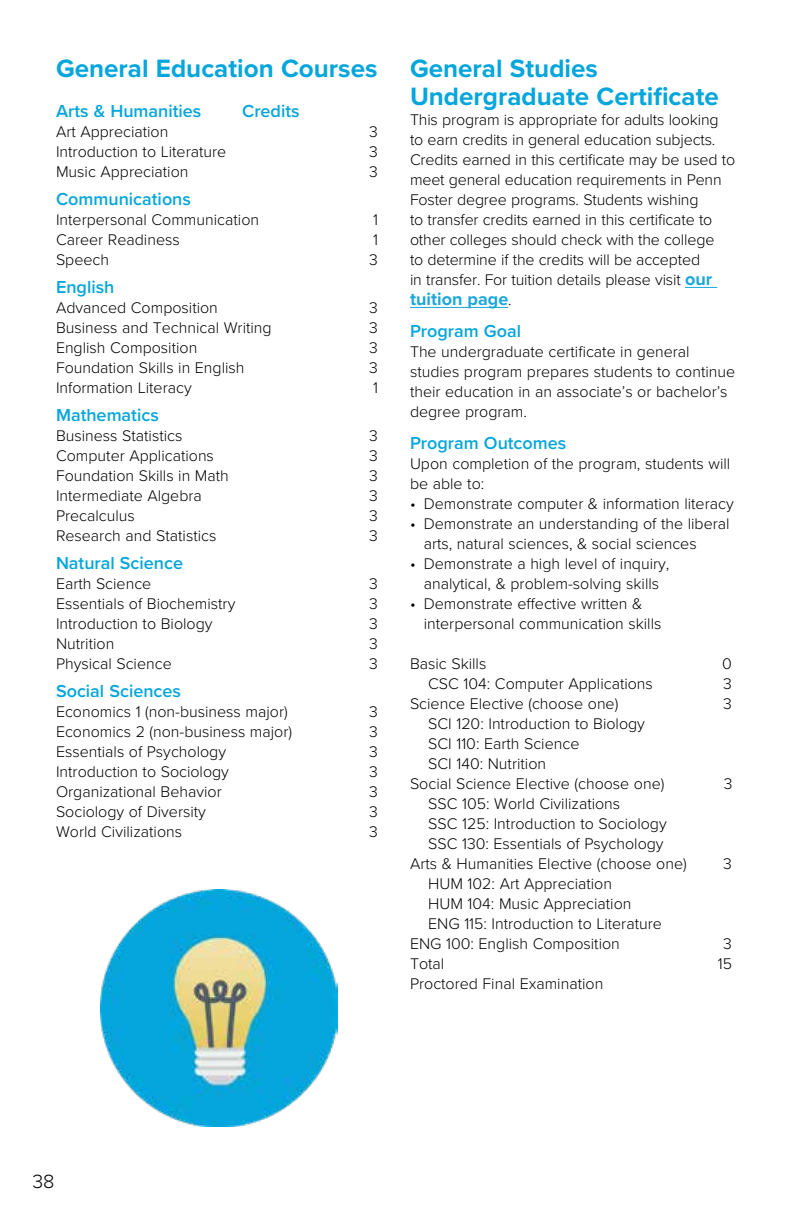
<style>
.page{position:relative;width:792px;height:1224px;background:#fff}
.page>*{position:absolute;margin:0;border:0;box-sizing:border-box;transform-origin:0 0}
.t1{font:700 26px/28.4px "Proxima Nova";color:#05a6dc}
.t2{font:300 19.8px "Proxima Nova";color:#000}
.t3{font:600 18px "Proxima Nova";color:#05a6dc}
.t4{font:700 18px/32px "Proxima Nova";color:#1da7da}
.t5{font:300 16px/20px "Proxima Nova";color:#000}
.s1{font-weight:700;font-size:18px;color:#1da7da}
.s2{font-weight:300;font-size:16px;color:#000}
.s3{font-weight:600;color:#05a6dc}
</style>
<div class="page">
<hr style="left:685px;top:287px;width:32px;height:1px;background:#1da7da">
<hr style="left:410px;top:307px;width:98px;height:1px;background:#1da7da">
<img style="left:101px;top:890px;width:236px;height:236px">
<h1 class="t1" style="left:56px;top:53px;width:323px">General Education Courses</h1>
<p class="t3" style="left:56px;top:97px;width:147px">Arts &amp; Humanities</p>
<p class="t3" style="left:242px;top:97px;width:59px">Credits</p>
<p class="t5" style="left:56px;top:120px;width:114px">Art Appreciation</p>
<p class="t5" style="left:369px;top:120px;width:10px">3</p>
<p class="t5" style="left:56px;top:140px;width:172px">Introduction to Literature</p>
<p class="t5" style="left:369px;top:140px;width:10px">3</p>
<p class="t5" style="left:56px;top:160px;width:134px">Music Appreciation</p>
<p class="t5" style="left:369px;top:160px;width:10px">3</p>
<p class="t3" style="left:56px;top:185px;width:137px">Communications</p>
<p class="t5" style="left:56px;top:208px;width:205px">Interpersonal Communication</p>
<p class="t5" style="left:373px;top:208px;width:6px">1</p>
<p class="t5" style="left:56px;top:228px;width:125px">Career Readiness</p>
<p class="t5" style="left:373px;top:228px;width:6px">1</p>
<p class="t5" style="left:56px;top:248px;width:55px">Speech</p>
<p class="t5" style="left:369px;top:248px;width:10px">3</p>
<p class="t3" style="left:56px;top:273px;width:60px">English</p>
<p class="t5" style="left:56px;top:296px;width:163px">Advanced Composition</p>
<p class="t5" style="left:369px;top:296px;width:10px">3</p>
<p class="t5" style="left:56px;top:316px;width:217px">Business and Technical Writing</p>
<p class="t5" style="left:369px;top:316px;width:10px">3</p>
<p class="t5" style="left:56px;top:336px;width:143px">English Composition</p>
<p class="t5" style="left:369px;top:336px;width:10px">3</p>
<p class="t5" style="left:56px;top:356px;width:190px">Foundation Skills in English</p>
<p class="t5" style="left:369px;top:356px;width:10px">3</p>
<p class="t5" style="left:56px;top:376px;width:137px">Information Literacy</p>
<p class="t5" style="left:373px;top:376px;width:6px">1</p>
<p class="t3" style="left:56px;top:401px;width:104px">Mathematics</p>
<p class="t5" style="left:56px;top:424px;width:128px">Business Statistics</p>
<p class="t5" style="left:369px;top:424px;width:10px">3</p>
<p class="t5" style="left:56px;top:444px;width:159px">Computer Applications</p>
<p class="t5" style="left:369px;top:444px;width:10px">3</p>
<p class="t5" style="left:56px;top:464px;width:174px">Foundation Skills in Math</p>
<p class="t5" style="left:369px;top:464px;width:10px">3</p>
<p class="t5" style="left:56px;top:484px;width:147px">Intermediate Algebra</p>
<p class="t5" style="left:369px;top:484px;width:10px">3</p>
<p class="t5" style="left:56px;top:504px;width:80px">Precalculus</p>
<p class="t5" style="left:369px;top:504px;width:10px">3</p>
<p class="t5" style="left:56px;top:524px;width:162px">Research and Statistics</p>
<p class="t5" style="left:369px;top:524px;width:10px">3</p>
<p class="t3" style="left:56px;top:549px;width:129px">Natural Science</p>
<p class="t5" style="left:56px;top:572px;width:97px">Earth Science</p>
<p class="t5" style="left:369px;top:572px;width:10px">3</p>
<p class="t5" style="left:56px;top:592px;width:181px">Essentials of Biochemistry</p>
<p class="t5" style="left:369px;top:592px;width:10px">3</p>
<p class="t5" style="left:56px;top:612px;width:158px">Introduction to Biology</p>
<p class="t5" style="left:369px;top:612px;width:10px">3</p>
<p class="t5" style="left:56px;top:632px;width:60px">Nutrition</p>
<p class="t5" style="left:369px;top:632px;width:10px">3</p>
<p class="t5" style="left:56px;top:652px;width:117px">Physical Science</p>
<p class="t5" style="left:369px;top:652px;width:10px">3</p>
<p class="t3" style="left:56px;top:677px;width:127px">Social Sciences</p>
<p class="t5" style="left:56px;top:700px;width:233px">Economics 1 (non-business major)</p>
<p class="t5" style="left:369px;top:700px;width:10px">3</p>
<p class="t5" style="left:56px;top:720px;width:238px">Economics 2 (non-business major)</p>
<p class="t5" style="left:369px;top:720px;width:10px">3</p>
<p class="t5" style="left:56px;top:740px;width:172px">Essentials of Psychology</p>
<p class="t5" style="left:369px;top:740px;width:10px">3</p>
<p class="t5" style="left:56px;top:760px;width:175px">Introduction to Sociology</p>
<p class="t5" style="left:369px;top:760px;width:10px">3</p>
<p class="t5" style="left:56px;top:780px;width:167px">Organizational Behavior</p>
<p class="t5" style="left:369px;top:780px;width:10px">3</p>
<p class="t5" style="left:56px;top:800px;width:151px">Sociology of Diversity</p>
<p class="t5" style="left:369px;top:800px;width:10px">3</p>
<p class="t5" style="left:56px;top:820px;width:128px">World Civilizations</p>
<p class="t5" style="left:369px;top:820px;width:10px">3</p>
<h1 class="t1" style="left:410px;top:53px;width:310px">General Studies<br>Undergraduate Certificate</h1>
<p class="t5" style="left:410px;top:109px;width:327px">This program is appropriate for adults looking to earn credits in general education subjects.<br>Credits earned in this certificate may be used to meet general education requirements in Penn Foster degree programs. Students wishing<br>to transfer credits earned in this certificate to other colleges should check with the college<br>to determine if the credits will be accepted<br>in transfer. For tuition details please visit <span class="s1">our</span></p>
<p class="t4" style="left:410px;top:283px;width:113px">tuition page<span class="s2">.<br></span><span class="s3">Program Goal</span></p>
<p class="t5" style="left:410px;top:341px;width:327px">The undergraduate certificate in general studies program prepares students to continue their education in an associate’s or bachelor’s degree program.</p>
<p class="t3" style="left:410px;top:430px;width:158px">Program Outcomes</p>
<p class="t5" style="left:410px;top:453px;width:322px">Upon completion of the program, students will be able to:</p>
<p class="t5" style="left:410px;top:493px;width:325px">• Demonstrate computer &amp; information literacy</p>
<p class="t5" style="left:424px;top:513px;width:307px;text-indent:-14px">• Demonstrate an understanding of the liberal arts, natural sciences, &amp; social sciences</p>
<p class="t5" style="left:410px;top:553px;width:261px;text-align:center">• Demonstrate a high level of inquiry, analytical, &amp; problem-solving skills</p>
<p class="t5" style="left:424px;top:593px;width:239px;text-indent:-14px">• Demonstrate effective written &amp; interpersonal communication skills</p>
<p class="t5" style="left:410px;top:653px;width:78px">Basic Skills</p>
<p class="t5" style="left:722px;top:653px;width:11px">0</p>
<p class="t5" style="left:428px;top:673px;width:226px">CSC 104: Computer Applications</p>
<p class="t5" style="left:723px;top:673px;width:10px">3</p>
<p class="t5" style="left:410px;top:693px;width:210px">Science Elective (choose one)</p>
<p class="t5" style="left:723px;top:693px;width:10px">3</p>
<p class="t5" style="left:428px;top:713px;width:218px">SCI 120: Introduction to Biology</p>
<p class="t5" style="left:428px;top:733px;width:153px">SCI 110: Earth Science</p>
<p class="t5" style="left:428px;top:753px;width:119px">SCI 140: Nutrition</p>
<p class="t5" style="left:410px;top:773px;width:256px">Social Science Elective (choose one)</p>
<p class="t5" style="left:724px;top:773px;width:10px">3</p>
<p class="t5" style="left:428px;top:793px;width:194px">SSC 105: World Civilizations</p>
<p class="t5" style="left:428px;top:813px;width:240px">SSC 125: Introduction to Sociology</p>
<p class="t5" style="left:428px;top:833px;width:237px">SSC 130: Essentials of Psychology</p>
<p class="t5" style="left:410px;top:853px;width:278px">Arts &amp; Humanities Elective (choose one)</p>
<p class="t5" style="left:723px;top:853px;width:10px">3</p>
<p class="t5" style="left:428px;top:873px;width:185px">HUM 102: Art Appreciation</p>
<p class="t5" style="left:428px;top:893px;width:205px">HUM 104: Music Appreciation</p>
<p class="t5" style="left:428px;top:913px;width:235px">ENG 115: Introduction to Literature</p>
<p class="t5" style="left:410px;top:933px;width:211px">ENG 100: English Composition</p>
<p class="t5" style="left:723px;top:933px;width:10px">3</p>
<p class="t5" style="left:410px;top:953px;width:36px">Total</p>
<p class="t5" style="left:718px;top:953px;width:16px">15</p>
<p class="t5" style="left:410px;top:973px;width:195px">Proctored Final Examination</p>
<p class="t2" style="left:32px;top:1167px;width:24px">38</p>
</div>
